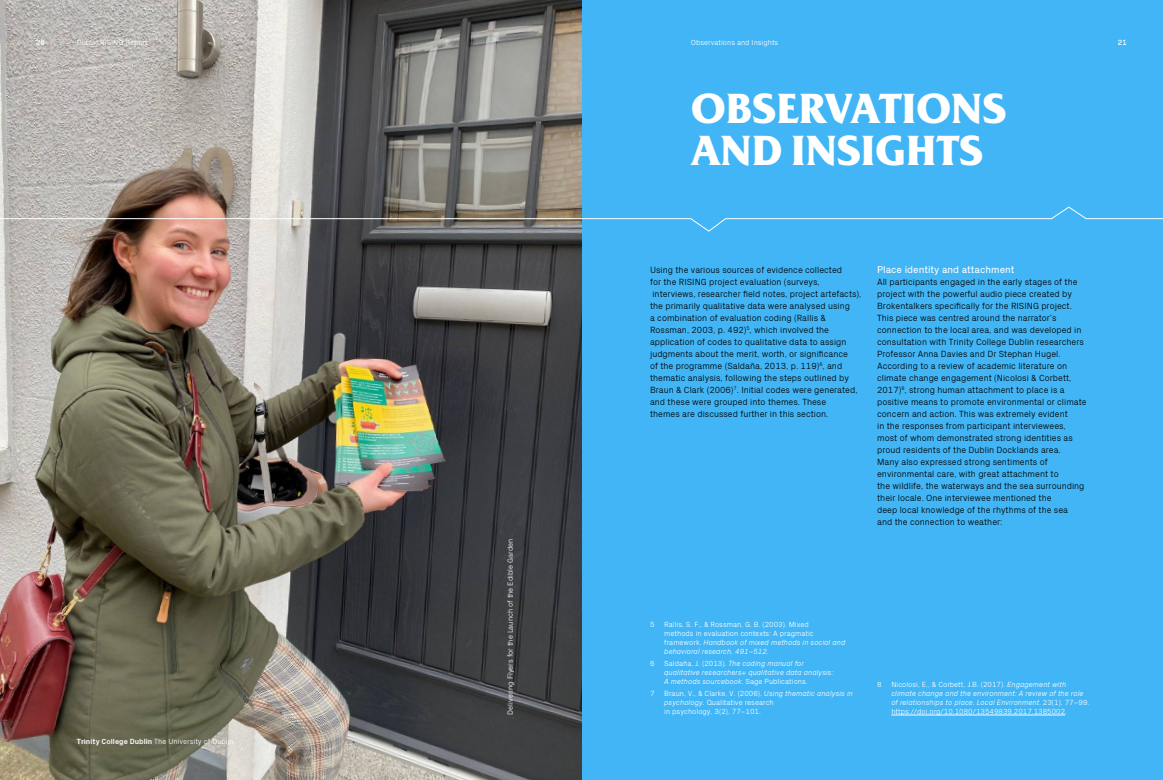
<style>
.page{position:relative;width:1163px;height:780px;background:#fff}
.page>*{position:absolute;margin:0;border:0;box-sizing:border-box;transform-origin:0 0}
.Heading-1{font:700 42px/42px "Friz Quadrata Std";letter-spacing:-.01em;color:#fff}
.Heading-3{font:10px "Px Grotesk";color:#fff}
.Body_Text_No_Indent{font:300 9px/12px "Px Grotesk";color:#000}
.Body_Text_Indent{font:300 9px/12px "Px Grotesk";color:#000}
.Footnotes{font:300 7.5px/9px "Px Grotesk";color:#fff}
.Footnotes-2{font:italic 300 7.5px/9px "Px Grotesk";color:#fff}
.Caption_Blue{font:300 7.5px "Px Grotesk";color:#fff}
.t1{font:7.5px "Supply";color:#fff}
.s1{font-weight:700}
.s2{font-style:italic}
.s3{color:#41b5f5}
.s4{font-style:normal}
</style>
<div class="page">
<div style="left:581px;top:0;width:581px;height:780px;background:#41b5f5"></div>
<img style="left:0;top:0;width:581px;height:780px">
<svg style="left:0;top:206px;width:1162px;height:26px"></svg>
<hr style="left:891px;top:714px;width:173px;height:1px;background:#fff">
<p class="Footnotes" style="left:77px;top:38px;width:73px">Dublin RISING Report</p>
<p class="Footnotes" style="left:690px;top:38px;width:89px">Observations and Insights</p>
<p class="t1" style="left:36px;top:37px;width:10px">20</p>
<p class="t1" style="left:1117px;top:37px;width:10px">21</p>
<p class="Heading-1" style="left:690px;top:87px;width:317px">OBSERVATIONS<br>AND INSIGHTS</p>
<p class="Footnotes" style="left:77px;top:737px;width:158px"><span class="s1">Trinity College Dublin</span> The University of Dublin</p>
<p class="Caption_Blue" style="left:506px;top:714px;width:178px;rotate:-90deg">Delivering Flyers for the Launch of the Edible Garden</p>
<p class="Body_Text_Indent" style="left:650px;top:264px;width:213px">Using the various sources of evidence collected<br>for the RISING project evaluation (surveys, interviews, researcher field notes, project artefacts), the primarily qualitative data were analysed using<br>a combination of evaluation coding (Rallis &amp; Rossman, 2003, p. 492)<sup>5</sup>, which involved the application of codes to qualitative data to assign judgments about the merit, worth, or significance<br>of the programme (Saldaña, 2013, p. 119)<sup>6</sup>, and thematic analysis, following the steps outlined by Braun &amp; Clark (2006)<sup>7</sup>. Initial codes were generated, and these were grouped into themes. These<br>themes are discussed further in this section.</p>
<p class="Heading-3" style="left:877px;top:264px;width:139px">Place identity and attachment</p>
<p class="Body_Text_No_Indent" style="left:877px;top:276px;width:211px">All participants engaged in the early stages of the project with the powerful audio piece created by Brokentalkers specifically for the RISING project.<br>This piece was centred around the narrator’s connection to the local area, and was developed in consultation with Trinity College Dublin researchers Professor Anna Davies and Dr Stephan Hugel.<br>According to a review of academic literature on climate change engagement (Nicolosi &amp; Corbett, 2017)<sup>8</sup>, strong human attachment to place is a positive means to promote environmental or climate concern and action. This was extremely evident<br>in the responses from participant interviewees, most of whom demonstrated strong identities as proud residents of the Dublin Docklands area.<br>Many also expressed strong sentiments of environmental care, with great attachment to<br>the wildlife, the waterways and the sea surrounding their locale. One interviewee mentioned the<br>deep local knowledge of the rhythms of the sea<br>and the connection to weather:</p>
<p class="Footnotes" style="left:650px;top:620px;width:6px">5</p>
<p class="Footnotes" style="left:664px;top:620px;width:183px">Rallis, S. F., &amp; Rossman, G. B. (2003). Mixed<br>methods in evaluation contexts: A pragmatic framework. <span class="s2">Handbook of mixed methods in social and behavioral research, 491–512.</span><span class="s3">.</span></p>
<p class="Footnotes" style="left:650px;top:659px;width:6px">6</p>
<p class="Footnotes-2" style="left:664px;top:659px;width:171px"><span class="s4">Saldaña, J. (2013).</span> The coding manual for qualitative researchers+ qualitative data analysis:<br>A methods sourcebook<span class="s4">. Sage Publications.</span></p>
<p class="Footnotes" style="left:650px;top:689px;width:6px">7</p>
<p class="Footnotes" style="left:664px;top:689px;width:190px">Braun, V., &amp; Clarke, V. (2006). <span class="s2">Using thematic analysis in psychology</span>. Qualitative research<br>in psychology, 3(2), 77–101.</p>
<p class="Footnotes" style="left:877px;top:680px;width:6px">8</p>
<p class="Footnotes-2" style="left:891px;top:680px;width:199px"><span class="s4">Nicolosi, E., &amp; Corbett, J.B. (2017).</span> Engagement with climate change and the environment: A review of the role of relationships to place. Local Environment<span class="s4">. 23(1), 77–99. https://doi.org/10.1080/13549839.2017.1385002.</span></p>
</div>
